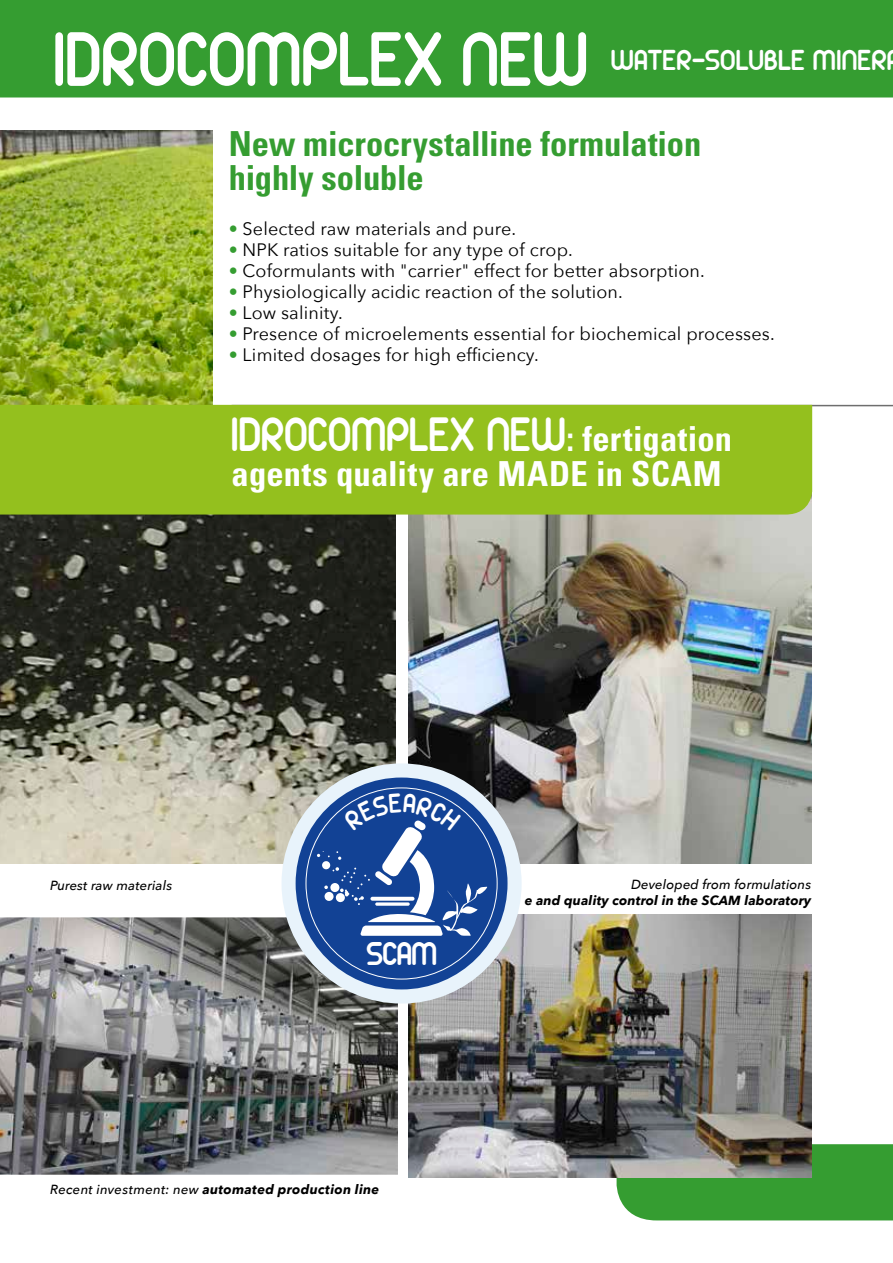
<style>
.page{position:relative;width:893px;height:1263px;background:#fff}
.page>*{position:absolute;margin:0;border:0;box-sizing:border-box;transform-origin:0 0}
.t1{font:300 84px "z Arista";letter-spacing:.02em;color:#fff;scale:.91 1}
.t2{font:300 52.5px "z Arista";letter-spacing:.02em;color:#fff;scale:.91 1}
.t3{font:300 36px "z Arista";color:#fff}
.t4{font:700 condensed 34.5px/34.5px "Univers LT Std";letter-spacing:-.005em;color:#359d31}
.t5{font:700 condensed 34.5px "Univers LT Std";letter-spacing:.01em;color:#fff}
.t6{font:300 31.5px "z Arista";letter-spacing:.025em;color:#fff}
.t7{font:18px "Avenir Next";letter-spacing:.01em;color:#000}
.t8{font:italic 700 13.2px "Avenir Next";letter-spacing:.01em;color:#000}
.t9{font:italic 500 13.2px "Avenir Next";letter-spacing:.01em;color:#000}
.s1{color:#359d31}
.s2{font-family:"Univers LT Std";font-weight:700;font-stretch:condensed;font-size:34.5px}
.s3{font-weight:500}
</style>
<div class="page">
<img style="left:0;top:131px;width:213px;height:274px">
<div style="left:617px;top:1144px;width:276px;height:76px;background:#359d31"></div>
<div style="left:0;top:0;width:893px;height:97px;background:#359d31"></div>
<hr style="left:232px;top:405px;width:661px;height:1px;background:#6e6e6e">
<img style="left:408px;top:514px;width:403px;height:349px">
<img style="left:0;top:514px;width:395px;height:349px">
<div style="left:0;top:405px;width:812px;height:109px;background:#94c01e"></div>
<svg style="left:0;top:917px;width:404px;height:258px"></svg>
<img style="left:408px;top:914px;width:403px;height:264px">
<div style="left:281px;top:763px;width:241px;height:240px;background:#e8f3fb;border-radius:50%"></div>
<div style="left:296px;top:777px;width:211px;height:212px;background:#124295;border-radius:50%"></div>
<svg style="left:317px;top:793px;width:171px;height:143px"></svg>
<h1 class="t1" style="left:54px;top:14px;width:588px">IDROCOMPLEX NEW</h1>
<h3 class="t6" style="left:611px;top:43px;width:277px">WATER-SOLUBLE MINER</h3>
<h3 class="t4" style="left:229px;top:126px;width:474px">New microcrystalline formulation highly soluble</h3>
<p class="t7" style="left:229px;top:213px;width:289px"><span class="s1">•</span> Selected raw materials and pure.</p>
<p class="t7" style="left:229px;top:234px;width:345px"><span class="s1">•</span> NPK ratios suitable for any type of crop.</p>
<p class="t7" style="left:229px;top:255px;width:478px"><span class="s1">•</span> Coformulants with "carrier" effect for better absorption.</p>
<p class="t7" style="left:229px;top:276px;width:396px"><span class="s1">•</span> Physiologically acidic reaction of the solution.</p>
<p class="t7" style="left:229px;top:297px;width:115px"><span class="s1">•</span> Low salinity.</p>
<p class="t7" style="left:229px;top:318px;width:547px"><span class="s1">•</span> Presence of microelements essential for biochemical processes.</p>
<p class="t7" style="left:229px;top:339px;width:312px"><span class="s1">•</span> Limited dosages for high efficiency.</p>
<h2 class="t2" style="left:232px;top:407px;width:552px">IDROCOMPLEX NEW<span class="s2">: fertigation</span></h2>
<h3 class="t5" style="left:232px;top:452px;width:491px">agents quality are MADE in SCAM</h3>
<p class="t9" style="left:50px;top:874px;width:124px">Purest raw materials</p>
<h3 class="t3" style="left:366px;top:934px;width:72px">SCAM</h3>
<p class="t9" style="left:631px;top:874px;width:182px">Developed from formulations</p>
<p class="t8" style="left:525px;top:889px;width:288px">e and quality control in the SCAM laboratory</p>
<p class="t8" style="left:50px;top:1178px;width:331px"><span class="s3">Recent investment: new</span> automated production line</p>
</div>
